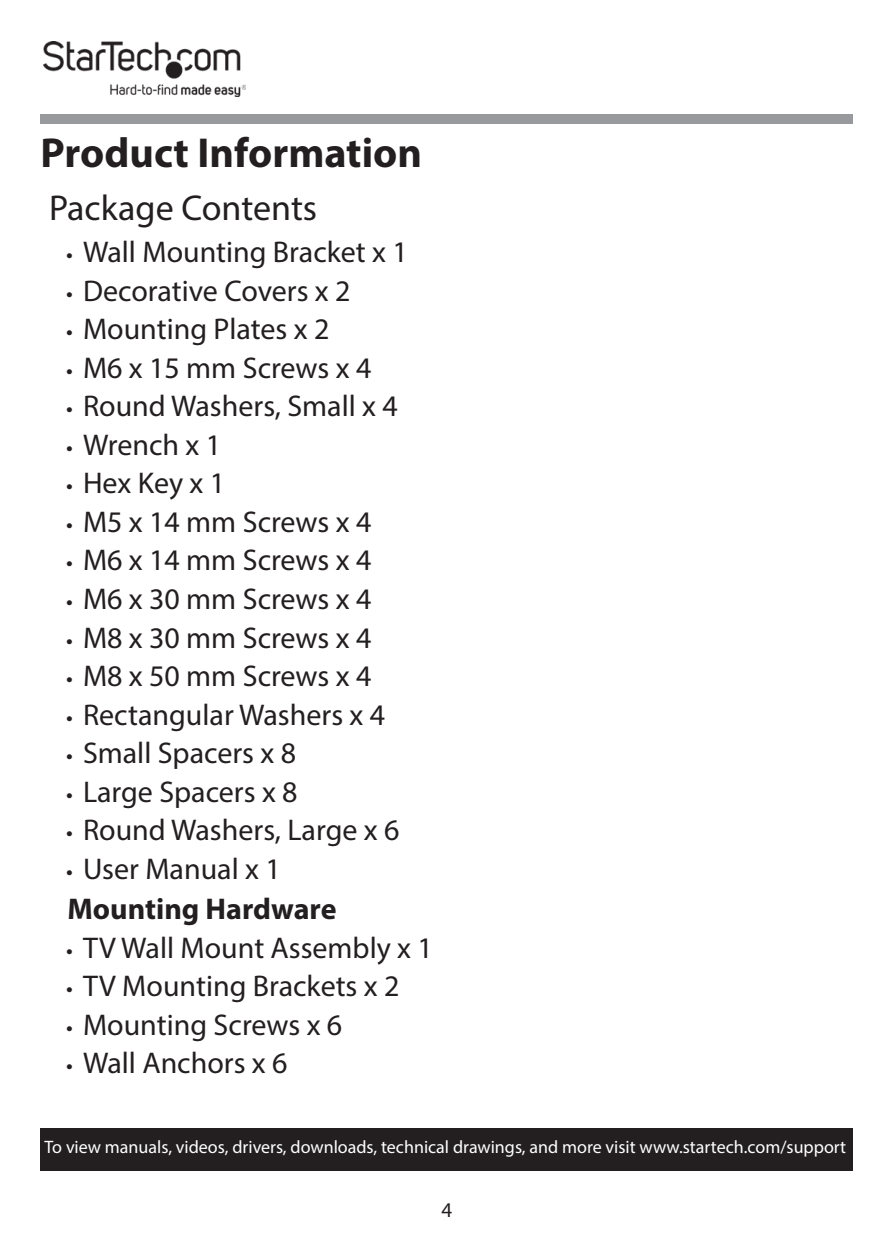
<style>
.page{position:relative;width:893px;height:1259px;background:#fff}
.page>*{position:absolute;margin:0;border:0;box-sizing:border-box;transform-origin:0 0}
.t1{font:700 42px "Myriad Pro";color:#231f20}
.t2{font:36px "Myriad Pro";color:#231f20}
.t3{font:30px "Myriad Pro";color:#231f20}
.t4{font:700 30px "Myriad Pro";color:#231f20}
.t5{font:21px "Myriad Pro";color:#231f20}
.t6{font:18px "Myriad Pro";color:#fff}
.s1{font-size:24px}
</style>
<div class="page">
<img style="left:43px;top:42px;width:203px;height:55px">
<div style="left:40px;top:1128px;width:812px;height:42px;background:#231f20"></div>
<div style="left:40px;top:115px;width:812px;height:9px;background:#97999c"></div>
<h1 class="t1" style="left:40px;top:125px;width:383px">Product Information</h1>
<h2 class="t2" style="left:49px;top:185px;width:270px">Package Contents</h2>
<p class="t3" style="left:66px;top:234px;width:343px"><span class="s1">•</span> Wall Mounting Bracket x 1</p>
<p class="t3" style="left:66px;top:272px;width:286px"><span class="s1">•</span> Decorative Covers x 2</p>
<p class="t3" style="left:66px;top:311px;width:265px"><span class="s1">•</span> Mounting Plates x 2</p>
<p class="t3" style="left:66px;top:349px;width:307px"><span class="s1">•</span> M6 x 15 mm Screws x 4</p>
<p class="t3" style="left:66px;top:388px;width:333px"><span class="s1">•</span> Round Washers, Small x 4</p>
<p class="t3" style="left:66px;top:426px;width:157px"><span class="s1">•</span> Wrench x 1</p>
<p class="t3" style="left:66px;top:465px;width:161px"><span class="s1">•</span> Hex Key x 1</p>
<p class="t3" style="left:66px;top:503px;width:307px"><span class="s1">•</span> M5 x 14 mm Screws x 4</p>
<p class="t3" style="left:66px;top:542px;width:307px"><span class="s1">•</span> M6 x 14 mm Screws x 4</p>
<p class="t3" style="left:66px;top:580px;width:307px"><span class="s1">•</span> M6 x 30 mm Screws x 4</p>
<p class="t3" style="left:66px;top:619px;width:307px"><span class="s1">•</span> M8 x 30 mm Screws x 4</p>
<p class="t3" style="left:66px;top:657px;width:307px"><span class="s1">•</span> M8 x 50 mm Screws x 4</p>
<p class="t3" style="left:66px;top:696px;width:321px"><span class="s1">•</span> Rectangular Washers x 4</p>
<p class="t3" style="left:66px;top:734px;width:232px"><span class="s1">•</span> Small Spacers x 8</p>
<p class="t3" style="left:66px;top:773px;width:233px"><span class="s1">•</span> Large Spacers x 8</p>
<p class="t3" style="left:66px;top:811px;width:335px"><span class="s1">•</span> Round Washers, Large x 6</p>
<p class="t3" style="left:66px;top:850px;width:216px"><span class="s1">•</span> User Manual x 1</p>
<h3 class="t4" style="left:68px;top:889px;width:271px">Mounting Hardware</h3>
<p class="t3" style="left:66px;top:929px;width:368px"><span class="s1">•</span> TV Wall Mount Assembly x 1</p>
<p class="t3" style="left:66px;top:967px;width:335px"><span class="s1">•</span> TV Mounting Brackets x 2</p>
<p class="t3" style="left:66px;top:1006px;width:278px"><span class="s1">•</span> Mounting Screws x 6</p>
<p class="t3" style="left:66px;top:1044px;width:223px"><span class="s1">•</span> Wall Anchors x 6</p>
<p class="t6" style="left:45px;top:1135px;width:803px">To view manuals, videos, drivers, downloads, technical drawings, and more visit www.startech.com/support</p>
<p class="t5" style="left:442px;top:1197px;width:12px">4</p>
</div>
